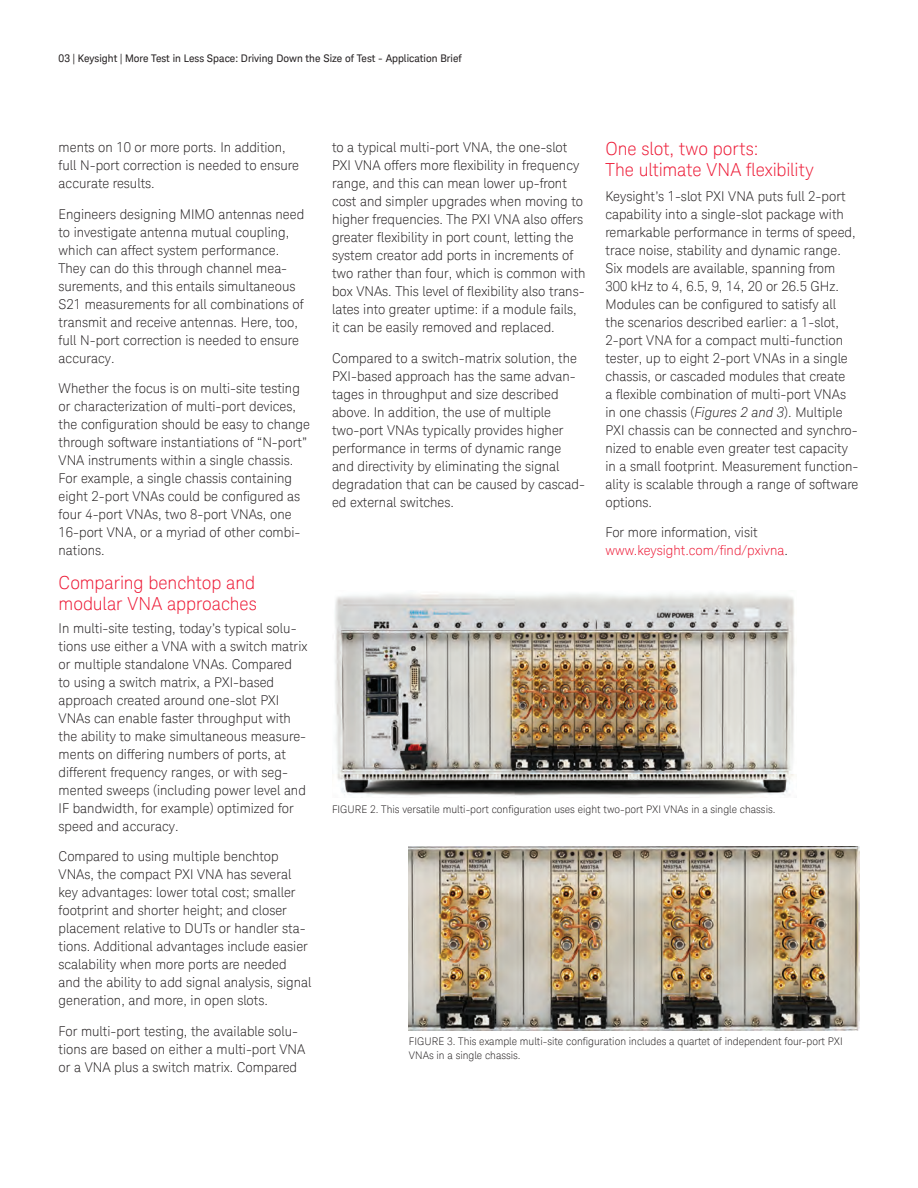
<style>
.page{position:relative;width:918px;height:1188px;background:#fff}
.page>*{position:absolute;margin:0;border:0;box-sizing:border-box;transform-origin:0 0}
.K_Heading_2{font:300 18px/21px "Keysight Sans";letter-spacing:-.005em;color:#ed1a36}
.K_Body_Text{font:300 13.5px/18px "Keysight Sans";color:#231f20}
.K_Body_Text-2{font:300 13.5px/18px "Keysight Sans";color:#ed1a36}
.K_Captions{font:300 10.5px/13.5px "Keysight Sans";color:#231f20}
.t1{font:10.5px "Keysight Sans";color:#231f20}
.s1{font-style:italic}
.s2{color:#231f20}
</style>
<div class="page">
<img style="left:335px;top:593px;width:460px;height:205px">
<img style="left:409px;top:846px;width:450px;height:184px">
<p class="t1" style="left:59px;top:52px;width:405px">03 | Keysight | More Test in Less Space: Driving Down the Size of Test - Application Brief</p>
<p class="K_Body_Text" style="left:59px;top:138px;width:242px">ments on 10 or more ports. In addition, full N-port correction is needed to ensure accurate results.</p>
<p class="K_Body_Text" style="left:59px;top:205px;width:247px">Engineers designing MIMO antennas need to investigate antenna mutual coupling, which can affect system performance.<br>They can do this through channel mea&shy;surements, and this entails simultaneous S21 measurements for all combinations of transmit and receive antennas. Here, too, full N-port correction is needed to ensure accuracy.</p>
<p class="K_Body_Text" style="left:59px;top:380px;width:253px">Whether the focus is on multi-site testing or characterization of multi-port devices, the configuration should be easy to change through software instantiations of “N-port” VNA instruments within a single chassis.<br>For example, a single chassis containing eight 2-port VNAs could be configured as four 4-port VNAs, two 8-port VNAs, one 16-port VNA, or a myriad of other combi&shy;nations.</p>
<p class="K_Heading_2" style="left:59px;top:573px;width:200px">Comparing benchtop and modular VNA approaches</p>
<p class="K_Body_Text" style="left:59px;top:619px;width:250px">In multi-site testing, today’s typical solu&shy;tions use either a VNA with a switch matrix or multiple standalone VNAs. Compared<br>to using a switch matrix, a PXI-based approach created around one-slot PXI VNAs can enable faster throughput with the ability to make simultaneous measure&shy;ments on differing numbers of ports, at different frequency ranges, or with seg&shy;mented sweeps (including power level and IF bandwidth, for example) optimized for speed and accuracy.</p>
<p class="K_Body_Text" style="left:59px;top:848px;width:254px">Compared to using multiple benchtop VNAs, the compact PXI VNA has several key advantages: lower total cost; smaller footprint and shorter height; and closer placement relative to DUTs or handler sta&shy;tions. Additional advantages include easier scalability when more ports are needed and the ability to add signal analysis, signal generation, and more, in open slots.</p>
<p class="K_Body_Text" style="left:59px;top:1022px;width:248px">For multi-port testing, the available solu&shy;tions are based on either a multi-port VNA or a VNA plus a switch matrix. Compared</p>
<p class="K_Body_Text" style="left:332px;top:138px;width:255px">to a typical multi-port VNA, the one-slot PXI VNA offers more flexibility in frequency range, and this can mean lower up-front cost and simpler upgrades when moving to higher frequencies. The PXI VNA also offers greater flexibility in port count, letting the system creator add ports in increments of two rather than four, which is common with box VNAs. This level of flexibility also trans&shy;lates into greater uptime: if a module fails, it can be easily removed and replaced.</p>
<p class="K_Body_Text" style="left:332px;top:349px;width:255px">Compared to a switch-matrix solution, the PXI-based approach has the same advan&shy;tages in throughput and size described above. In addition, the use of multiple two-port VNAs typically provides higher performance in terms of dynamic range and directivity by eliminating the signal degradation that can be caused by cascad&shy;ed external switches.</p>
<p class="K_Heading_2" style="left:605px;top:139px;width:210px">One slot, two ports:<br>The ultimate VNA flexibility</p>
<p class="K_Body_Text" style="left:605px;top:187px;width:254px">Keysight’s 1-slot PXI VNA puts full 2-port capability into a single-slot package with remarkable performance in terms of speed, trace noise, stability and dynamic range.<br>Six models are available, spanning from 300 kHz to 4, 6.5, 9, 14, 20 or 26.5 GHz.<br>Modules can be configured to satisfy all<br>the scenarios described earlier: a 1-slot, 2-port VNA for a compact multi-function tester, up to eight 2-port VNAs in a single chassis, or cascaded modules that create<br>a flexible combination of multi-port VNAs in one chassis (<span class="s1">Figures 2 and 3</span>). Multiple PXI chassis can be connected and synchro&shy;nized to enable even greater test capacity in a small footprint. Measurement function&shy;ality is scalable through a range of software options.</p>
<p class="K_Body_Text-2" style="left:605px;top:524px;width:184px"><span class="s2">For more information, visit </span>www.keysight.com/find/pxivna<span class="s2">.</span></p>
<p class="K_Captions" style="left:332px;top:803px;width:445px">FIGURE 2. This versatile multi-port configuration uses eight two-port PXI VNAs in a single chassis.</p>
<p class="K_Captions" style="left:409px;top:1035px;width:435px">FIGURE 3. This example multi-site configuration includes a quartet of independent four-port PXI<br>VNAs in a single chassis.</p>
</div>
